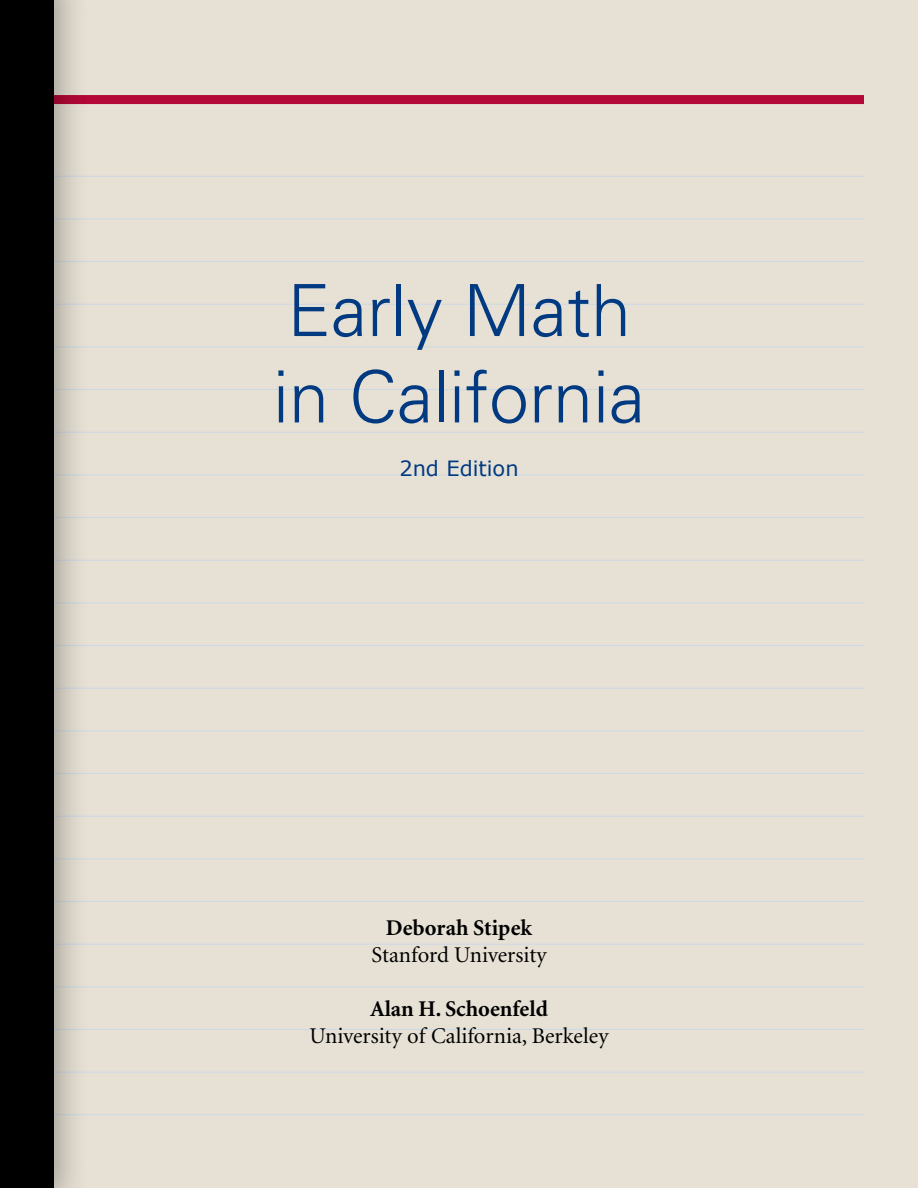
<style>
.page{position:relative;width:918px;height:1188px;background:#e7e1d5}
.page>*{position:absolute;margin:0;border:0;box-sizing:border-box;transform-origin:0 0}
.t1{font:300 72px/86.4px "Univers";color:#013a81}
.t2{font:22.5px "Minion";color:#000}
.t3{font:700 22.5px "Minion";color:#000}
.t4{font:21px "Verdana";color:#013a81}
</style>
<div class="page">
<div style="left:24px;top:95px;width:840px;height:9px;background:#b30838"></div>
<hr style="left:24px;top:176px;width:840px;height:1px;background:#ccd8e6">
<hr style="left:24px;top:347px;width:840px;height:1px;background:#ccd8e6">
<hr style="left:24px;top:517px;width:840px;height:1px;background:#ccd8e6">
<hr style="left:24px;top:688px;width:840px;height:1px;background:#ccd8e6">
<hr style="left:24px;top:858px;width:840px;height:1px;background:#ccd8e6">
<hr style="left:24px;top:1029px;width:840px;height:1px;background:#ccd8e6">
<hr style="left:24px;top:261px;width:840px;height:1px;background:#ccd8e6">
<hr style="left:24px;top:432px;width:840px;height:1px;background:#ccd8e6">
<hr style="left:24px;top:603px;width:840px;height:1px;background:#ccd8e6">
<hr style="left:24px;top:773px;width:840px;height:1px;background:#ccd8e6">
<hr style="left:24px;top:944px;width:840px;height:1px;background:#ccd8e6">
<hr style="left:24px;top:1114px;width:840px;height:1px;background:#ccd8e6">
<hr style="left:24px;top:219px;width:840px;height:1px;background:#ccd8e6">
<hr style="left:24px;top:389px;width:840px;height:1px;background:#ccd8e6">
<hr style="left:24px;top:560px;width:840px;height:1px;background:#ccd8e6">
<hr style="left:24px;top:730px;width:840px;height:1px;background:#ccd8e6">
<hr style="left:24px;top:901px;width:840px;height:1px;background:#ccd8e6">
<hr style="left:24px;top:1072px;width:840px;height:1px;background:#ccd8e6">
<hr style="left:24px;top:304px;width:840px;height:1px;background:#ccd8e6">
<hr style="left:24px;top:475px;width:840px;height:1px;background:#ccd8e6">
<hr style="left:24px;top:645px;width:840px;height:1px;background:#ccd8e6">
<hr style="left:24px;top:816px;width:840px;height:1px;background:#ccd8e6">
<hr style="left:24px;top:986px;width:840px;height:1px;background:#ccd8e6">
<div style="left:0;top:0;width:91px;height:1188px;background:#000;opacity:.3"></div>
<div style="left:0;top:0;width:54px;height:1188px;background:#000"></div>
<h1 class="t1" style="left:273px;top:267px;width:374px">Early Math in California</h1>
<p class="t4" style="left:399px;top:455px;width:121px">2nd Edition</p>
<p class="t3" style="left:386px;top:917px;width:148px">Deborah Stipek</p>
<p class="t2" style="left:371px;top:944px;width:177px">Stanford University</p>
<p class="t3" style="left:370px;top:998px;width:179px">Alan H. Schoenfeld</p>
<p class="t2" style="left:310px;top:1025px;width:300px">University of California, Berkeley</p>
</div>
